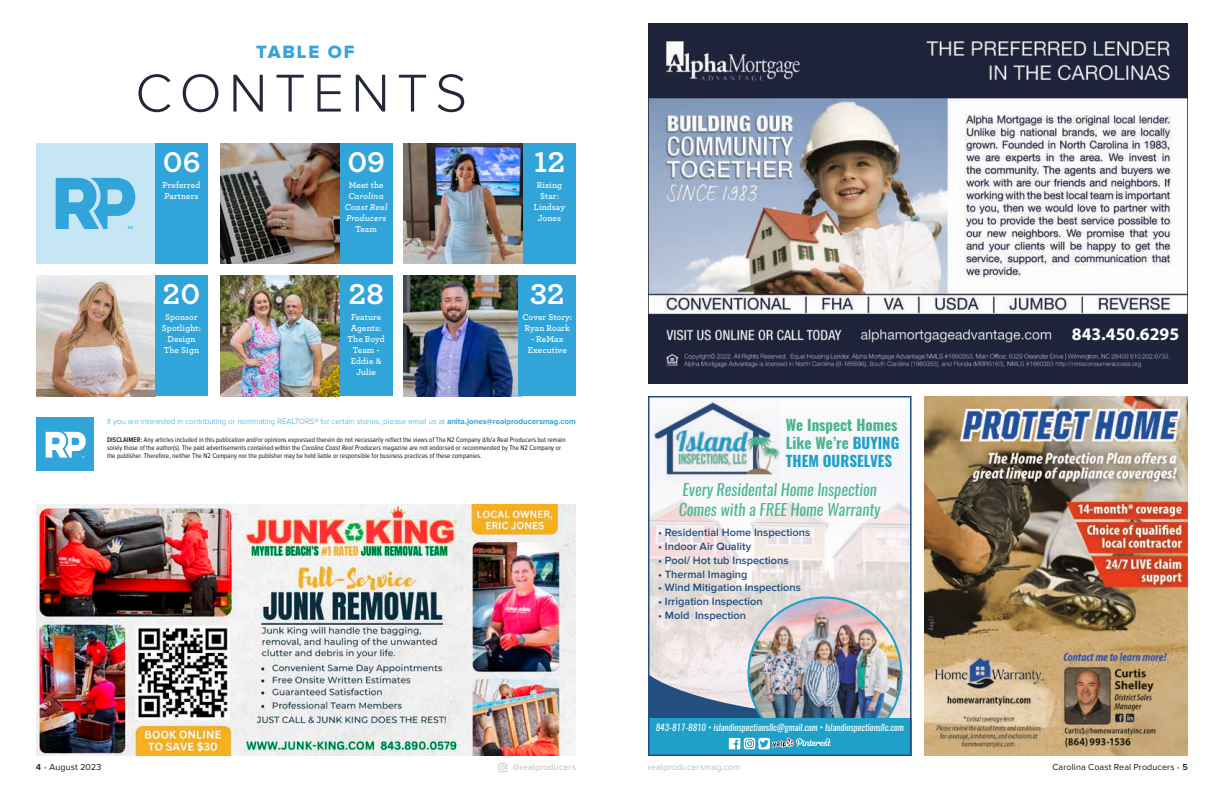
<style>
.page{position:relative;width:1224px;height:792px;background:#fff}
.page>*{position:absolute;margin:0;border:0;box-sizing:border-box;transform-origin:0 0}
.t1{font:300 55.2px "Proxima Nova";letter-spacing:.13em;color:#232838}
.t2{font:700 30px "Archer Pro";letter-spacing:.005em;color:#fff}
.t3{font:18.5px "Proxima Nova Extrabld";letter-spacing:.1em;color:#39a3d8}
.t4{font:700 17.7px "Myriad Pro";color:#fff}
.t5{font:italic 16px/19.2px "Oswald";color:#4ab894}
.t6{font:700 15px/18px "Oswald";color:#4cb390}
.t7{font:600 11px "Proxima Nova";color:#224f7f}
.t8{font:600 9px/11px "Archer Pro";letter-spacing:.01em;color:#fff;text-align:center}
.t9{font:italic 9px "Oswald";color:#fff}
.t10{font:9px "Proxima Nova";letter-spacing:.01em;color:#171713}
.t11{font:9px "Proxima Nova";letter-spacing:.01em;color:#bbbcbc}
.t12{font:italic 600 9px/11px "Archer Pro";letter-spacing:.01em;color:#fff;text-align:center}
.t13{font:300 8px "Proxima Nova";letter-spacing:-.005em;color:#31a5d9}
.t14{font:7px/8px "Proxima Nova Cond";color:#171713}
.s1{font-weight:700}
.s2{font-weight:600}
.s3{font-style:italic}
.s4{color:#1fa0c9}
.s5{color:#26a7d9}
</style>
<div class="page">
<svg style="left:498px;top:763px;width:9px;height:9px"></svg>
<img style="left:648px;top:24px;width:540px;height:360px">
<img style="left:924px;top:396px;width:264px;height:360px">
<img style="left:648px;top:396px;width:264px;height:360px">
<img style="left:36px;top:504px;width:540px;height:252px">
<div style="left:36px;top:418px;width:57px;height:53px;background:#31a5d9"></div>
<svg style="left:46px;top:432px;width:40px;height:26px"></svg>
<img style="left:221px;top:143px;width:119px;height:121px">
<div style="left:340px;top:143px;width:53px;height:121px;background:#31a5d9"></div>
<div style="left:36px;top:143px;width:119px;height:121px;background:#c6e6f6"></div>
<div style="left:155px;top:143px;width:53px;height:121px;background:#31a5d9"></div>
<svg style="left:56px;top:178px;width:80px;height:51px"></svg>
<img style="left:404px;top:143px;width:119px;height:121px">
<div style="left:523px;top:143px;width:53px;height:121px;background:#31a5d9"></div>
<img style="left:221px;top:276px;width:119px;height:120px">
<div style="left:340px;top:276px;width:53px;height:120px;background:#31a5d9"></div>
<img style="left:36px;top:276px;width:119px;height:120px">
<div style="left:155px;top:276px;width:53px;height:120px;background:#31a5d9"></div>
<img style="left:404px;top:276px;width:115px;height:120px">
<div style="left:519px;top:276px;width:57px;height:120px;background:#31a5d9"></div>
<h3 class="t3" style="left:256px;top:43px;width:100px">TABLE OF</h3>
<h1 class="t1" style="left:135px;top:68px;width:333px">CONTENTS</h1>
<h2 class="t2" style="left:163px;top:138px;width:39px">06</h2>
<p class="t8" style="left:163px;top:179px;width:39px;text-align:left">Preferred<br>Partners</p>
<h2 class="t2" style="left:163px;top:270px;width:39px">20</h2>
<p class="t8" style="left:162px;top:311px;width:41px">Sponsor<br>Spotlight:<br>Design<br>The Sign</p>
<h2 class="t2" style="left:348px;top:138px;width:39px">09</h2>
<p class="t8" style="left:349px;top:179px;width:36px">Meet the</p>
<p class="t12" style="left:345px;top:190px;width:44px">Carolina<br>Coast Real<br>Producers</p>
<p class="t8" style="left:355px;top:223px;width:23px">Team</p>
<h2 class="t2" style="left:349px;top:270px;width:37px">28</h2>
<p class="t8" style="left:348px;top:311px;width:39px">Feature<br>Agents:<br>The Boyd<br>Team -<br>Eddie &amp;<br>Julie</p>
<h2 class="t2" style="left:534px;top:138px;width:32px">12</h2>
<p class="t8" style="left:534px;top:179px;width:33px">Rising<br>Star:<br>Lindsay<br>Jones</p>
<h2 class="t2" style="left:530px;top:270px;width:36px">32</h2>
<p class="t8" style="left:522px;top:311px;width:51px;text-align:left">Cover Story:<br>Ryan Roark</p>
<p class="t8" style="left:528px;top:333px;width:40px">- ReMax<br>Executive</p>
<p class="t13" style="left:107px;top:418px;width:470px">If you are interested in contributing or nominating REALTORS® for certain stories, please email us at <span class="s1">anita.jones@realproducersmag.com</span></p>
<p class="t14" style="left:107px;top:436px;width:460px"><span class="s2">DISCLAIMER:</span> Any articles included in this publication and/or opinions expressed therein do not necessarily reflect the views of The N2 Company d/b/a Real Producers but remain solely those of the author(s). The paid advertisements contained within the <span class="s3">Carolina Coast Real Producers</span> magazine are not endorsed or recommended by The N2 Company or the publisher. Therefore, neither The N2 Company nor the publisher may be held liable or responsible for business practices of these companies.</p>
<h3 class="t6" style="left:786px;top:416px;width:115px">We Inspect Homes<br>Like We’re <span class="s4">BUYING<br>THEM OURSELVES</span></h3>
<h3 class="t5" style="left:679px;top:480px;width:203px">Every Residental Home Inspection<br>Comes with a FREE Home Warranty</h3>
<h3 class="t7" style="left:658px;top:526px;width:154px">• Residential Home Inspections</h3>
<h3 class="t7" style="left:658px;top:540px;width:95px">• Indoor Air Quality</h3>
<h3 class="t7" style="left:658px;top:554px;width:132px">• Pool/ Hot tub Inspections</h3>
<h3 class="t7" style="left:658px;top:568px;width:91px">• Thermal Imaging</h3>
<h3 class="t7" style="left:658px;top:582px;width:144px">• Wind Mitigation Inspections</h3>
<h3 class="t7" style="left:658px;top:595px;width:106px">• Irrigation Inspection</h3>
<h3 class="t7" style="left:658px;top:609px;width:89px">• Mold Inspection</h3>
<p class="t9" style="left:656px;top:721px;width:250px">843-817-8810 • islandinspectionsllc@gmail.com • Islandinspectionsllc.com</p>
<h3 class="t4" style="left:1072px;top:323px;width:109px">843.450.6295</h3>
<p class="t10" style="left:36px;top:762px;width:67px"><span class="s2">4</span> <span class="s5">•</span> August 2023</p>
<p class="t11" style="left:513px;top:762px;width:65px">@realproducers</p>
<p class="t11" style="left:648px;top:762px;width:94px">realproducersmag.com</p>
<p class="t10" style="left:1052px;top:762px;width:137px">Carolina Coast Real Producers <span class="s5">•</span> <span class="s2">5</span></p>
</div>
